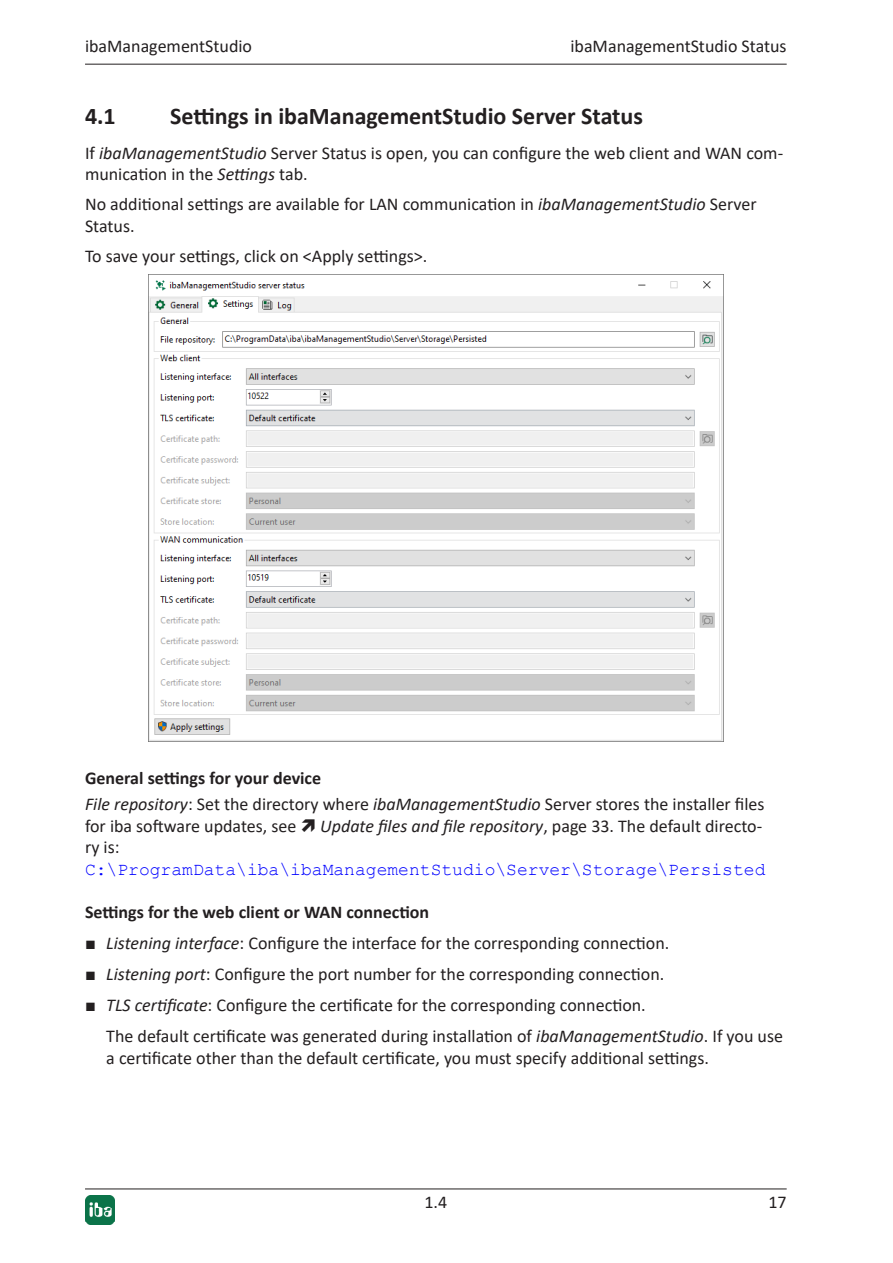
<style>
.page{position:relative;width:893px;height:1263px;background:#fff}
.page>*{position:absolute;margin:0;border:0;box-sizing:border-box;transform-origin:0 0}
.t1{font:700 24px "Calibri";color:#231f20}
.t2{font:18px/21.6px "Calibri";color:#231f20}
.t3{font:18px "Courier New";color:#00f}
.t4{font:italic 18px "Calibri";color:#231f20}
.t5{font:700 18px "Calibri";color:#231f20}
.s1{font-style:italic}
.s2{font-weight:700}
.s3{font-style:normal}
.s4{font-family:"Arial"}
</style>
<div class="page">
<hr style="left:85px;top:1188px;width:702px;height:1px;background:#231f20">
<hr style="left:85px;top:64px;width:702px;height:1px;background:#231f20">
<img style="left:85px;top:1195px;width:30px;height:30px">
<img style="left:148px;top:274px;width:575px;height:467px">
<p class="t2" style="left:85px;top:35px;width:169px">ibaManagementStudio</p>
<p class="t2" style="left:570px;top:35px;width:218px">ibaManagementStudio Status</p>
<h1 class="t1" style="left:85px;top:99px;width:32px">4.1</h1>
<h1 class="t1" style="left:170px;top:99px;width:474px">Settings in ibaManagementStudio Server Status</h1>
<p class="t2" style="left:85px;top:141px;width:700px">If <span class="s1">ibaManagementStudio</span> Server Status is open, you can configure the web client and WAN com&shy;munication in the <span class="s1">Settings</span> tab.</p>
<p class="t2" style="left:85px;top:193px;width:673px">No additional settings are available for LAN communication in <span class="s1">ibaManagementStudio</span> Server<br>Status.</p>
<p class="t2" style="left:85px;top:245px;width:344px">To save your settings, click on &lt;Apply settings&gt;.</p>
<p class="t2" style="left:85px;top:765px;width:681px;line-height:25.8px"><span class="s2">General settings for your device<br></span><span class="s1">File repository</span>: Set the directory where <span class="s1">ibaManagementStudio</span> Server stores the installer files</p>
<p class="t2" style="left:85px;top:814px;width:213px">for iba software updates, see</p>
<p class="t4" style="left:320px;top:813px;width:443px">Update files and file repository<span class="s3">, page 33. The default directo-</span></p>
<p class="t2" style="left:85px;top:836px;width:36px">ry is:</p>
<p class="t3" style="left:85px;top:858px;width:682px">C:\ProgramData\iba\ibaManagementStudio\Server\Storage\Persisted</p>
<p class="t5" style="left:85px;top:899px;width:346px">Settings for the web client or WAN connection</p>
<p class="t2" style="left:85px;top:931px;width:586px"><span class="s4">■</span> <span class="s1">Listening interface</span>: Configure the interface for the corresponding connection.</p>
<p class="t2" style="left:85px;top:962px;width:581px"><span class="s4">■</span> <span class="s1">Listening port</span>: Configure the port number for the corresponding connection.</p>
<p class="t2" style="left:106px;top:989px;width:678px;line-height:31px;text-indent:-21px"><span class="s4">■</span> <span class="s1">TLS certificate</span>: Configure the certificate for the corresponding connection.<br>The default certificate was generated during installation of <span class="s1">ibaManagementStudio</span>. If you use</p>
<p class="t2" style="left:106px;top:1047px;width:604px">a certificate other than the default certificate, you must specify additional settings.</p>
<p class="t2" style="left:424px;top:1191px;width:24px">1.4</p>
<p class="t2" style="left:768px;top:1191px;width:20px">17</p>
</div>
